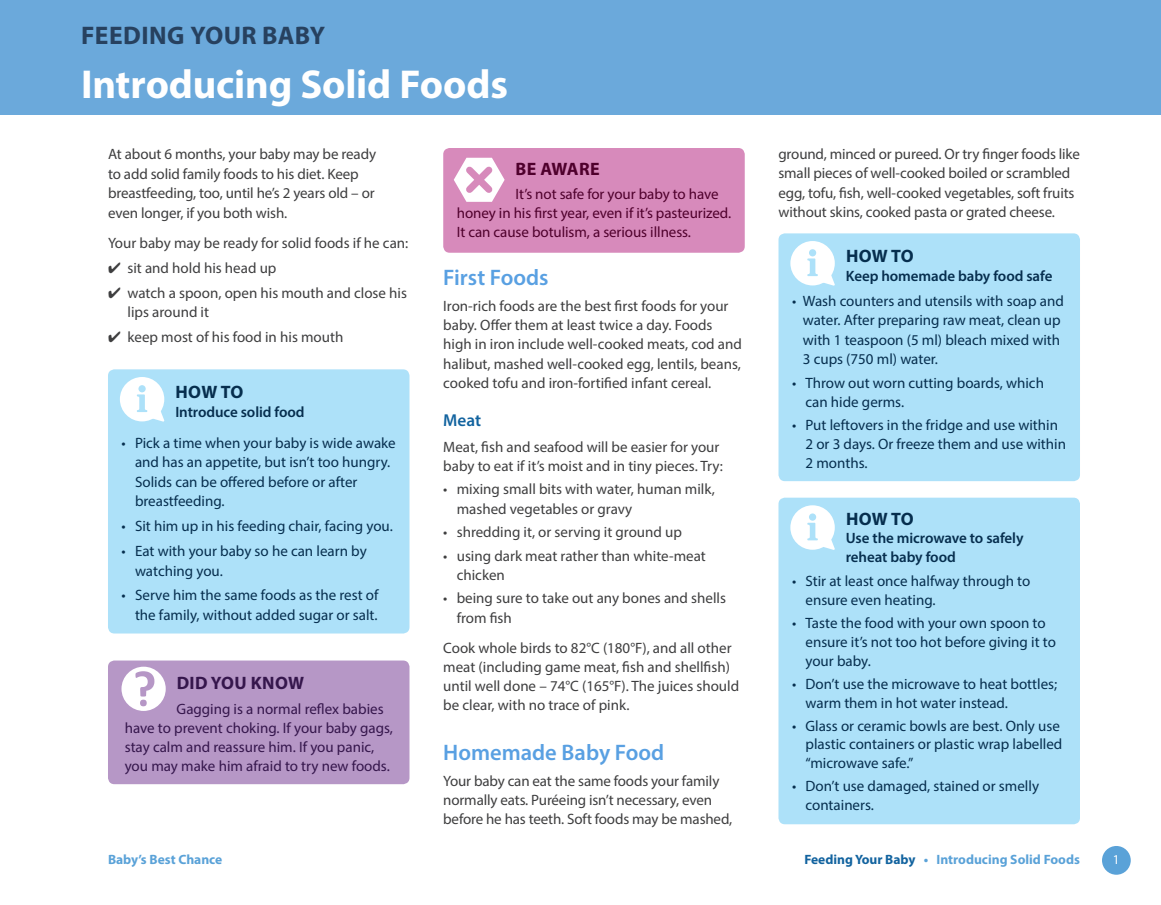
<style>
.page{position:relative;width:1161px;height:905px;background:#fff}
.page>*{position:absolute;margin:0;border:0;box-sizing:border-box;transform-origin:0 0}
.t1{font:700 40.5px "Myriad Pro";letter-spacing:-.005em;color:#fff}
.t2{font:700 25.5px "Myriad Pro";letter-spacing:.015em;color:#27415f}
.t3{font:600 22.5px "Myriad Pro";color:#59a0e2}
.t4{font:700 18px "Myriad Pro";letter-spacing:.015em;color:#062e4e}
.t5{font:700 18px "Myriad Pro";letter-spacing:.02em;color:#35164c}
.t6{font:700 18px "Myriad Pro";letter-spacing:.02em;color:#4f002c}
.t7{font:600 17.25px "Myriad Pro";color:#12639f}
.t8{font:15px/19.2px "Myriad Pro";color:#3e3e3f}
.t9{font:15px/18.8px "Myriad Pro";color:#062e4e}
.t10{font:15px/19px "Myriad Pro";color:#35164c}
.t11{font:15px/18.8px "Myriad Pro";letter-spacing:-.005em;color:#4f002c}
.t12{font:600 15px/18.8px "Myriad Pro";letter-spacing:-.005em;color:#062e4e}
.t13{font:700 13.5px "Myriad Pro";color:#5aa2d8}
.t14{font:13.5px "Myriad Pro";color:#fff}
.s1{color:#12639f}
</style>
<div class="page">
<div style="left:0;top:0;width:1161px;height:114px;background:#6ba9db"></div>
<div style="left:1102px;top:846px;width:29px;height:28px;background:#5aa2d8;border-radius:50%"></div>
<div style="left:108px;top:660px;width:301px;height:124px;background:#b697c6;border-radius:6px"></div>
<div style="left:122px;top:666px;width:44px;height:45px;background:#fff;border-radius:50%"></div>
<div style="left:140px;top:699px;width:7px;height:7px;background:#b697c6;border-radius:50%"></div>
<svg style="left:135px;top:671px;width:19px;height:25px"></svg>
<div style="left:108px;top:369px;width:301px;height:264px;background:#ade1f9;border-radius:6px"></div>
<svg style="left:120px;top:377px;width:45px;height:45px"></svg>
<div style="left:779px;top:233px;width:301px;height:248px;background:#ade1f9;border-radius:6px"></div>
<svg style="left:790px;top:241px;width:45px;height:45px"></svg>
<div style="left:779px;top:497px;width:301px;height:327px;background:#ade1f9;border-radius:6px"></div>
<svg style="left:790px;top:505px;width:45px;height:45px"></svg>
<div style="left:443px;top:148px;width:302px;height:105px;background:#d78abb;border-radius:6px"></div>
<svg style="left:454px;top:158px;width:51px;height:44px"></svg>
<h2 class="t2" style="left:81px;top:19px;width:245px">FEEDING YOUR BABY</h2>
<h1 class="t1" style="left:81px;top:58px;width:428px">Introducing Solid Foods</h1>
<p class="t8" style="left:108px;top:144px;width:270px">At about 6 months, your baby may be ready to add solid family foods to his diet. Keep breastfeeding, too, until he’s 2 years old – or even longer, if you both wish.</p>
<p class="t8" style="left:108px;top:233px;width:302px">Your baby may be ready for solid foods if he can:</p>
<p class="t8" style="left:108px;top:258px;width:170px">✔ sit and hold his head up</p>
<p class="t8" style="left:128px;top:283px;width:281px;text-indent:-20px">✔ watch a spoon, open his mouth and close his lips around it</p>
<p class="t8" style="left:108px;top:327px;width:237px">✔ keep most of his food in his mouth</p>
<p class="t4" style="left:176px;top:380px;width:69px">HOW TO</p>
<p class="t12" style="left:175px;top:402px;width:131px">Introduce solid food</p>
<p class="t9" style="left:135px;top:432px;width:262px;line-height:19.5px;text-indent:-13px">• Pick a time when your baby is wide awake and has an appetite, but isn’t too hungry.<br>Solids can be offered before or after breastfeeding.</p>
<p class="t9" style="left:122px;top:516px;width:273px">• Sit him up in his feeding chair, facing you.</p>
<p class="t9" style="left:135px;top:541px;width:233px;line-height:19.5px;text-indent:-14px">• Eat with your baby so he can learn by watching you.</p>
<p class="t9" style="left:122px;top:585px;width:258px;line-height:19.5px;text-align:right">• Serve him the same foods as the rest of the family, without added sugar or salt.</p>
<p class="t5" style="left:177px;top:671px;width:129px">DID YOU KNOW</p>
<p class="t10" style="left:125px;top:698px;width:270px;text-indent:52px">Gagging is a normal reflex babies have to prevent choking. If your baby gags, stay calm and reassure him. If you panic, you may make him afraid to try new foods.</p>
<p class="t6" style="left:516px;top:157px;width:86px">BE AWARE</p>
<p class="t11" style="left:457px;top:184px;width:276px;text-indent:59px">It’s not safe for your baby to have honey in his first year, even if it’s pasteurized.<br>It can cause botulism, a serious illness.</p>
<h3 class="t3" style="left:443px;top:263px;width:107px">First Foods</h3>
<p class="t8" style="left:443px;top:296px;width:300px">Iron-rich foods are the best first foods for your baby. Offer them at least twice a day. Foods high in iron include well-cooked meats, cod and halibut, mashed well-cooked egg, lentils, beans, cooked tofu and iron-fortified infant cereal.</p>
<p class="t7" style="left:443px;top:409px;width:39px">Meat</p>
<p class="t8" style="left:443px;top:436px;width:281px">Meat, fish and seafood will be easier for your baby to eat if it’s moist and in tiny pieces. Try:</p>
<p class="t8" style="left:457px;top:479px;width:260px;text-indent:-14px">• mixing small bits with water, human milk, mashed vegetables or gravy</p>
<p class="t8" style="left:443px;top:522px;width:240px">• shredding it, or serving it ground up</p>
<p class="t8" style="left:457px;top:545px;width:251px;text-indent:-14px">• using dark meat rather than white-meat chicken</p>
<p class="t8" style="left:457px;top:588px;width:271px;text-indent:-14px">• being sure to take out any bones and shells from fish</p>
<p class="t8" style="left:443px;top:637px;width:297px">Cook whole birds to 82°C (180°F), and all other meat (including game meat, fish and shellfish) until well done – 74°C (165°F). The juices should be clear, with no trace of pink.</p>
<h3 class="t3" style="left:443px;top:738px;width:222px">Homemade Baby Food</h3>
<p class="t8" style="left:443px;top:771px;width:291px">Your baby can eat the same foods your family normally eats. Puréeing isn’t necessary, even before he has teeth. Soft foods may be mashed,</p>
<p class="t8" style="left:778px;top:144px;width:303px">ground, minced or pureed. Or try finger foods like small pieces of well-cooked boiled or scrambled egg, tofu, fish, well-cooked vegetables, soft fruits without skins, cooked pasta or grated cheese.</p>
<p class="t4" style="left:846px;top:244px;width:69px">HOW TO</p>
<p class="t12" style="left:846px;top:266px;width:208px">Keep homemade baby food safe</p>
<p class="t9" style="left:803px;top:290px;width:263px;line-height:19.5px;text-indent:-11px">• Wash counters and utensils with soap and water. After preparing raw meat, clean up with 1 teaspoon (5 ml) bleach mixed with 3 cups (750 ml) water.</p>
<p class="t9" style="left:806px;top:373px;width:240px;text-indent:-14px">• Throw out worn cutting boards, which can hide germs.</p>
<p class="t9" style="left:806px;top:415px;width:262px;text-indent:-14px">• Put leftovers in the fridge and use within<br>2 or 3 days. Or freeze them and use within<br>2 months.</p>
<p class="t4" style="left:846px;top:507px;width:69px">HOW TO</p>
<p class="t12" style="left:846px;top:528px;width:179px">Use the microwave to safely reheat baby food</p>
<p class="t9" style="left:806px;top:571px;width:226px;text-indent:-14px">• Stir at least once halfway through to ensure even heating.</p>
<p class="t9" style="left:806px;top:613px;width:252px;text-indent:-14px">• Taste the food with your own spoon to ensure it’s not too hot before giving it to your baby.</p>
<p class="t9" style="left:806px;top:674px;width:253px;text-indent:-14px">• Don’t use the microwave to heat bottles; warm them in hot water instead.</p>
<p class="t9" style="left:806px;top:716px;width:258px;text-indent:-14px">• Glass or ceramic bowls are best. Only use plastic containers or plastic wrap labelled “microwave safe.”</p>
<p class="t9" style="left:806px;top:776px;width:235px;text-indent:-14px">• Don’t use damaged, stained or smelly containers.</p>
<p class="t13" style="left:108px;top:851px;width:116px">Baby’s Best Chance</p>
<p class="t13" style="left:804px;top:851px;width:277px"><span class="s1">Feeding Your Baby</span> • Introducing Solid Foods</p>
<p class="t14" style="left:1113px;top:851px;width:8px">1</p>
</div>
